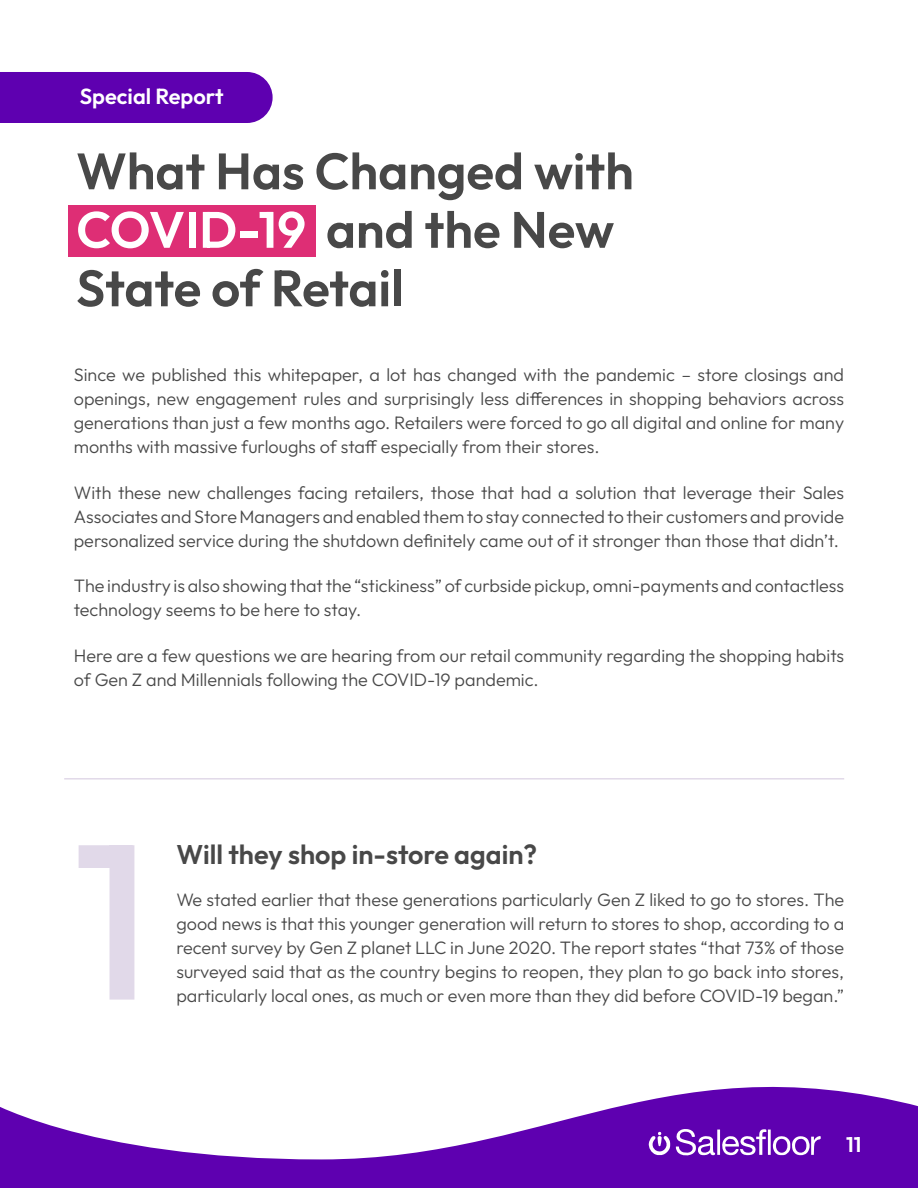
<style>
.page{position:relative;width:918px;height:1188px;background:#fff}
.page>*{position:absolute;margin:0;border:0;box-sizing:border-box;transform-origin:0 0}
.t1{font:500 220.5px "Outfit";color:#e1d9e9}
.t2{font:600 51px/58.5px "Outfit";color:#484848}
.t3{font:600 27px "Outfit";color:#484848}
.t4{font:600 21.75px "Outfit";color:#fff}
.t5{font:600 21px "Outfit";color:#fff}
.t6{font:300 18px/24px "Outfit";color:#484848;text-align:justify}
.s1{color:#fff}
</style>
<div class="page">
<svg style="left:0;top:1086px;width:918px;height:102px;fill:#5e00b0"></svg>
<svg style="left:648px;top:1132px;width:22px;height:23px"></svg>
<svg style="left:676px;top:1129px;width:145px;height:27px"></svg>
<div style="left:68px;top:205px;width:248px;height:51px;background:#de2e75"></div>
<div style="left:0;top:72px;width:273px;height:51px;background:#5e00b0"></div>
<hr style="left:64px;top:778px;width:780px;height:2px;background:#e1d9e9">
<p class="t4" style="left:80px;top:84px;width:145px">Special Report</p>
<h2 class="t2" style="left:76px;top:142px;width:559px">What Has Changed with<br><span class="s1">COVID-19</span> and the New<br>State of Retail</h2>
<p class="t6" style="left:74px;top:363px;width:772px">Since we published this whitepaper, a lot has changed with the pandemic – store closings and openings, new engagement rules and surprisingly less differences in shopping behaviors across generations than just a few months ago. Retailers were forced to go all digital and online for many months with massive furloughs of staff especially from their stores.</p>
<p class="t6" style="left:74px;top:480px;width:772px">With these new challenges facing retailers, those that had a solution that leverage their Sales Associates and Store Managers and enabled them to stay connected to their customers and provide personalized service during the shutdown definitely came out of it stronger than those that didn’t.</p>
<p class="t6" style="left:74px;top:574px;width:772px">The industry is also showing that the “stickiness” of curbside pickup, omni-payments and contactless technology seems to be here to stay.</p>
<p class="t6" style="left:74px;top:643px;width:772px">Here are a few questions we are hearing from our retail community regarding the shopping habits of Gen Z and Millennials following the COVID-19 pandemic.</p>
<h1 class="t1" style="left:73px;top:797px;width:80px">1</h1>
<h3 class="t3" style="left:176px;top:839px;width:362px">Will they shop in-store again?</h3>
<p class="t6" style="left:176px;top:887px;width:669px">We stated earlier that these generations particularly Gen Z liked to go to stores. The good news is that this younger generation will return to stores to shop, according to a recent survey by Gen Z planet LLC in June 2020. The report states “that 73% of those surveyed said that as the country begins to reopen, they plan to go back into stores, particularly local ones, as much or even more than they did before COVID-19 began.”</p>
<p class="t5" style="left:846px;top:1132px;width:17px">11</p>
</div>
